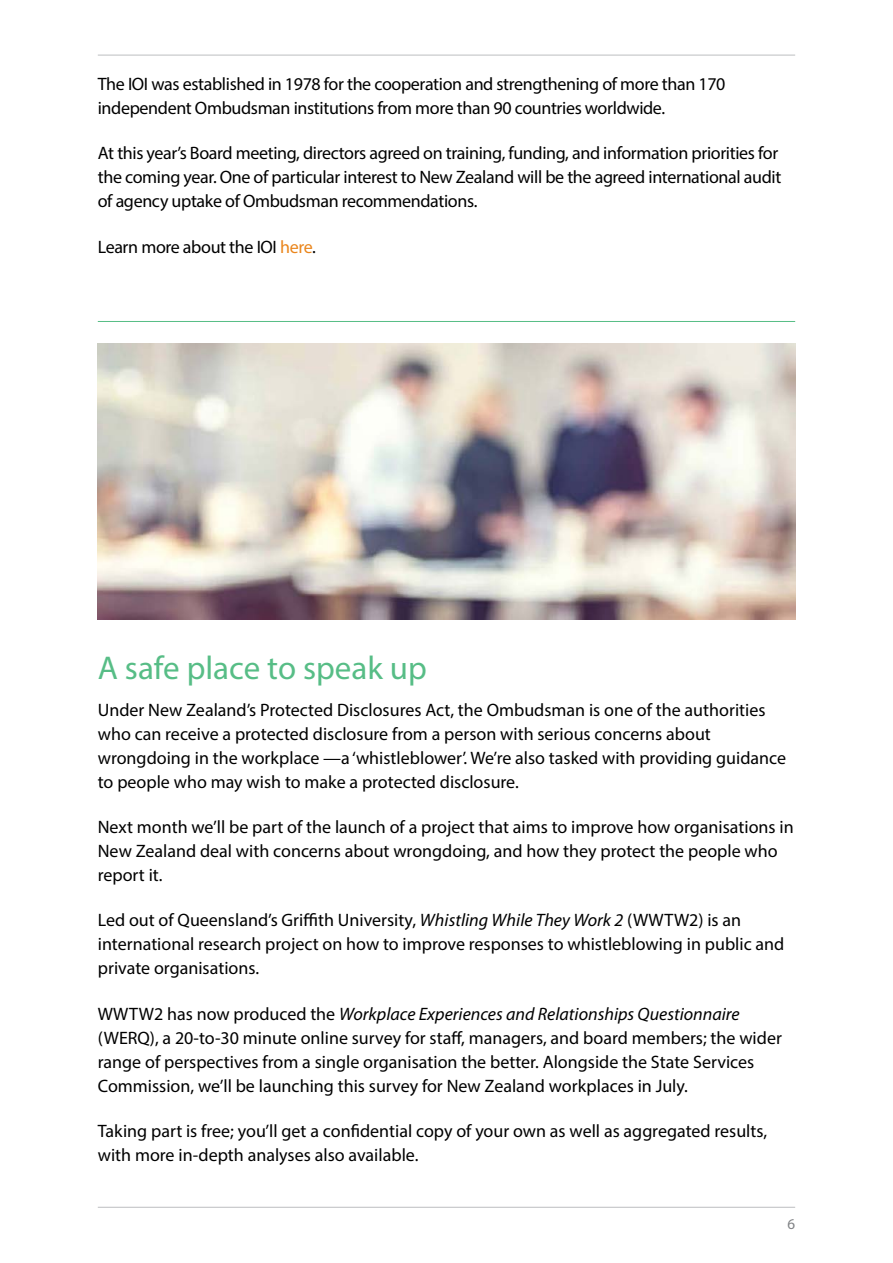
<style>
.page{position:relative;width:893px;height:1263px;background:#fff}
.page>*{position:absolute;margin:0;border:0;box-sizing:border-box;transform-origin:0 0}
.Headings{font:33px "Myriad Pro";color:#57bd86}
.Text{font:18px/24px "Myriad Pro";color:#000}
.Text-2{font:18px/24px "Myriad Pro";letter-spacing:-.02em;color:#000}
.t1{font:15px "Myriad Pro";color:#808285}
.s1{color:#ea861d}
.s2{font-style:italic}
</style>
<div class="page">
<hr style="left:98px;top:1207px;width:697px;height:1px;background:#bcbec0">
<hr style="left:98px;top:55px;width:697px;height:1px;background:#bcbec0">
<hr style="left:98px;top:321px;width:697px;height:1px;background:#57bd86">
<img style="left:98px;top:343px;width:697px;height:276px">
<p class="Text-2" style="left:98px;top:72px;width:629px">The IOI was established in 1978 for the cooperation and strengthening of more than 170 independent Ombudsman institutions from more than 90 countries worldwide.</p>
<p class="Text-2" style="left:98px;top:141px;width:685px">At this year’s Board meeting, directors agreed on training, funding, and information priorities for the coming year. One of particular interest to New Zealand will be the agreed international audit of agency uptake of Ombudsman recommendations.</p>
<p class="Text-2" style="left:98px;top:234px;width:220px">Learn more about the IOI <span class="s1">here</span>.</p>
<p class="Headings" style="left:98px;top:648px;width:331px">A safe place to speak up</p>
<p class="Text" style="left:98px;top:698px;width:690px">Under New Zealand’s Protected Disclosures Act, the Ombudsman is one of the authorities who can receive a protected disclosure from a person with serious concerns about wrongdoing in the workplace —a ‘whistleblower’. We’re also tasked with providing guidance to people who may wish to make a protected disclosure.</p>
<p class="Text" style="left:98px;top:815px;width:697px">Next month we’ll be part of the launch of a project that aims to improve how organisations in<br>New Zealand deal with concerns about wrongdoing, and how they protect the people who report it.</p>
<p class="Text" style="left:98px;top:908px;width:688px">Led out of Queensland’s Griffith University, <span class="s2">Whistling While They Work 2</span> (WWTW2) is an international research project on how to improve responses to whistleblowing in public and private organisations.</p>
<p class="Text" style="left:98px;top:1001px;width:686px">WWTW2 has now produced the <span class="s2">Workplace Experiences and Relationships Questionnaire </span>(WERQ), a 20-to-30 minute online survey for staff, managers, and board members; the wider range of perspectives from a single organisation the better. Alongside the State Services Commission, we’ll be launching this survey for New Zealand workplaces in July.</p>
<p class="Text" style="left:98px;top:1119px;width:671px">Taking part is free; you’ll get a confidential copy of your own as well as aggregated results, with more in-depth analyses also available.</p>
<p class="t1" style="left:787px;top:1215px;width:9px">6</p>
</div>
